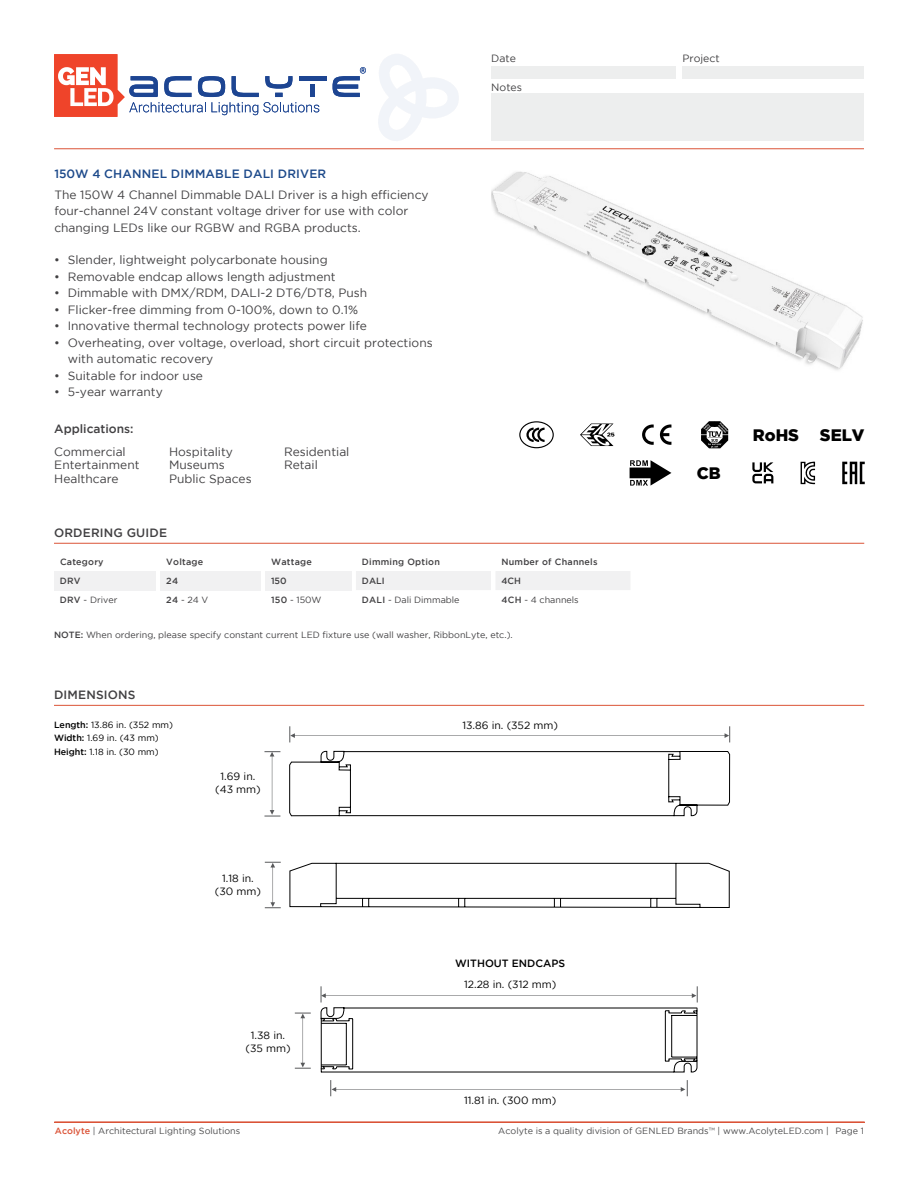
<style>
.page{position:relative;width:918px;height:1188px;background:#fff}
.page>*{position:absolute;margin:0;border:0;box-sizing:border-box;transform-origin:0 0}
.t1{font:900 16.5px "Gotham";color:#000}
.t2{font:12px/16.5px "Gotham";color:#414042}
.t3{font:500 12px "Gotham";letter-spacing:.015em;color:#414042}
.t4{font:500 12px "Gotham";letter-spacing:.015em;color:#1c498a}
.t5{font:10.5px/12.6px "Gotham";color:#000;text-align:center}
.t6{font:10.5px "Gotham";color:#414042}
.t7{font:500 10.5px "Gotham";color:#000}
.t8{font:9px "Gotham";color:#414042}
.t9{font:9px "Gotham";color:#4a4a4b}
.t10{font:500 9px "Gotham";letter-spacing:.025em;color:#414042}
.t11{font:9px/13.5px "Gotham";color:#000}
.s1{font-weight:500}
.s2{font-weight:500;color:#db5337}
.s3{color:#58595b}
</style>
<div class="page">
<div style="left:491px;top:66px;width:185px;height:12px;background:#edeeee"></div>
<div style="left:682px;top:66px;width:182px;height:12px;background:#edeeee"></div>
<div style="left:491px;top:93px;width:373px;height:47px;background:#edeeee"></div>
<hr style="left:54px;top:149px;width:810px;height:1px;background:#db5336">
<hr style="left:54px;top:1122px;width:811px;height:1px;background:#db5337">
<img style="left:491px;top:171px;width:372px;height:199px">
<svg style="left:54px;top:54px;width:265px;height:63px"></svg>
<div style="left:310px;top:85px;width:5px;height:12px;background:#1d4592"></div>
<hr style="left:299px;top:76px;width:27px;height:4px;background:#1d4592">
<svg style="left:333px;top:67px;width:33px;height:30px"></svg>
<svg style="left:378px;top:54px;width:81px;height:87px"></svg>
<div style="left:54px;top:571px;width:102px;height:19px;background:#f1f1f2"></div>
<div style="left:160px;top:571px;width:101px;height:19px;background:#f1f1f2"></div>
<div style="left:265px;top:571px;width:86px;height:19px;background:#f1f1f2"></div>
<div style="left:356px;top:571px;width:274px;height:19px;background:#f1f1f2"></div>
<hr style="left:54px;top:543px;width:810px;height:1px;background:#db5336">
<hr style="left:54px;top:705px;width:810px;height:1px;background:#db5336">
<svg style="left:290px;top:726px;width:440px;height:16px"></svg>
<svg style="left:264px;top:751px;width:16px;height:66px"></svg>
<svg style="left:289px;top:751px;width:441px;height:65px"></svg>
<svg style="left:265px;top:862px;width:16px;height:46px"></svg>
<svg style="left:289px;top:862px;width:441px;height:46px"></svg>
<svg style="left:330px;top:1080px;width:358px;height:16px"></svg>
<svg style="left:295px;top:1013px;width:16px;height:56px"></svg>
<svg style="left:320px;top:986px;width:378px;height:87px"></svg>
<svg style="left:580px;top:424px;width:34px;height:22px"></svg>
<svg style="left:519px;top:421px;width:35px;height:27px"></svg>
<svg style="left:701px;top:421px;width:27px;height:27px"></svg>
<svg style="left:842px;top:462px;width:23px;height:22px"></svg>
<svg style="left:801px;top:461px;width:14px;height:23px"></svg>
<svg style="left:752px;top:462px;width:21px;height:21px"></svg>
<svg style="left:630px;top:460px;width:41px;height:26px"></svg>
<svg style="left:660px;top:425px;width:11px;height:20px"></svg>
<svg style="left:642px;top:425px;width:12px;height:20px"></svg>
<p class="t4" style="left:54px;top:167px;width:273px">150W 4 CHANNEL DIMMABLE DALI DRIVER</p>
<p class="t2" style="left:54px;top:186px;width:376px">The 150W 4 Channel Dimmable DALI Driver is a high efficiency four-channel 24V constant voltage driver for use with color changing LEDs like our RGBW and RGBA products.</p>
<p class="t2" style="left:54px;top:251px;width:275px">• Slender, lightweight polycarbonate housing</p>
<p class="t2" style="left:54px;top:268px;width:283px">• Removable endcap allows length adjustment</p>
<p class="t2" style="left:54px;top:284px;width:315px">• Dimmable with DMX/RDM, DALI-2 DT6/DT8, Push</p>
<p class="t2" style="left:54px;top:301px;width:305px">• Flicker-free dimming from 0-100%, down to 0.1%</p>
<p class="t2" style="left:54px;top:317px;width:314px">• Innovative thermal technology protects power life</p>
<p class="t2" style="left:68px;top:334px;width:367px;text-indent:-14px">• Overheating, over voltage, overload, short circuit protections with automatic recovery</p>
<p class="t2" style="left:54px;top:367px;width:150px">• Suitable for indoor use</p>
<p class="t2" style="left:54px;top:383px;width:110px">• 5-year warranty</p>
<p class="t3" style="left:54px;top:422px;width:81px">Applications:</p>
<p class="t2" style="left:54px;top:443px;width:73px">Commercial</p>
<p class="t2" style="left:169px;top:443px;width:66px">Hospitality</p>
<p class="t2" style="left:284px;top:443px;width:67px">Residential</p>
<p class="t2" style="left:54px;top:456px;width:87px">Entertainment</p>
<p class="t2" style="left:169px;top:456px;width:57px">Museums</p>
<p class="t2" style="left:284px;top:456px;width:35px">Retail</p>
<p class="t2" style="left:54px;top:470px;width:66px">Healthcare</p>
<p class="t2" style="left:169px;top:470px;width:84px">Public Spaces</p>
<p class="t3" style="left:54px;top:526px;width:115px">ORDERING GUIDE</p>
<p class="t6" style="left:491px;top:53px;width:26px">Date</p>
<p class="t6" style="left:491px;top:82px;width:32px">Notes</p>
<p class="t10" style="left:60px;top:557px;width:45px">Category</p>
<p class="t10" style="left:166px;top:557px;width:39px">Voltage</p>
<p class="t10" style="left:271px;top:557px;width:42px">Wattage</p>
<p class="t10" style="left:362px;top:557px;width:79px">Dimming Option</p>
<p class="t10" style="left:501px;top:557px;width:98px">Number of Channels</p>
<p class="t10" style="left:60px;top:575px;width:22px">DRV</p>
<p class="t10" style="left:166px;top:575px;width:13px">24</p>
<p class="t10" style="left:271px;top:575px;width:17px">150</p>
<p class="t10" style="left:362px;top:575px;width:24px">DALI</p>
<p class="t10" style="left:501px;top:575px;width:21px">4CH</p>
<p class="t8" style="left:60px;top:594px;width:59px"><span class="s1">DRV</span> - Driver</p>
<p class="t8" style="left:166px;top:594px;width:44px"><span class="s1">24</span> - 24 V</p>
<p class="t8" style="left:271px;top:594px;width:52px"><span class="s1">150</span> - 150W</p>
<p class="t8" style="left:362px;top:594px;width:99px"><span class="s1">DALI</span> - Dali Dimmable</p>
<p class="t8" style="left:501px;top:594px;width:79px"><span class="s1">4CH</span> - 4 channels</p>
<p class="t8" style="left:54px;top:630px;width:460px"><span class="s1">NOTE:</span> When ordering, please specify constant current LED fixture use (wall washer, RibbonLyte, etc.).</p>
<p class="t3" style="left:54px;top:688px;width:83px">DIMENSIONS</p>
<p class="t11" style="left:54px;top:717px;width:121px"><span class="s1">Length:</span> 13.86 in. (352 mm)</p>
<p class="t5" style="left:462px;top:718px;width:97px">13.86 in. (352 mm)</p>
<p class="t11" style="left:54px;top:731px;width:106px"><span class="s1">Width:</span> 1.69 in. (43 mm)<br><span class="s1">Height:</span> 1.18 in. (30 mm)</p>
<p class="t5" style="left:215px;top:770px;width:47px">1.69 in. (43 mm)</p>
<p class="t5" style="left:215px;top:872px;width:48px">1.18 in. (30 mm)</p>
<p class="t5" style="left:245px;top:1029px;width:47px">1.38 in. (35 mm)</p>
<p class="t7" style="left:455px;top:957px;width:111px">WITHOUT ENDCAPS</p>
<p class="t5" style="left:464px;top:978px;width:94px">12.28 in. (312 mm)</p>
<p class="t5" style="left:464px;top:1094px;width:94px">11.81 in. (300 mm)</p>
<p class="t6" style="left:682px;top:53px;width:39px">Project</p>
<h1 class="t1" style="left:697px;top:464px;width:25px">CB</h1>
<h1 class="t1" style="left:753px;top:425px;width:48px">RoHS</h1>
<h1 class="t1" style="left:820px;top:425px;width:46px">SELV</h1>
<p class="t9" style="left:55px;top:1126px;width:187px"><span class="s2">Acolyte</span> | Architectural Lighting Solutions</p>
<p class="t9" style="left:498px;top:1126px;width:367px">Acolyte is a quality division of GENLED Brands<span class="s3">™</span> | www.AcolyteLED.com | Page 1</p>
</div>
